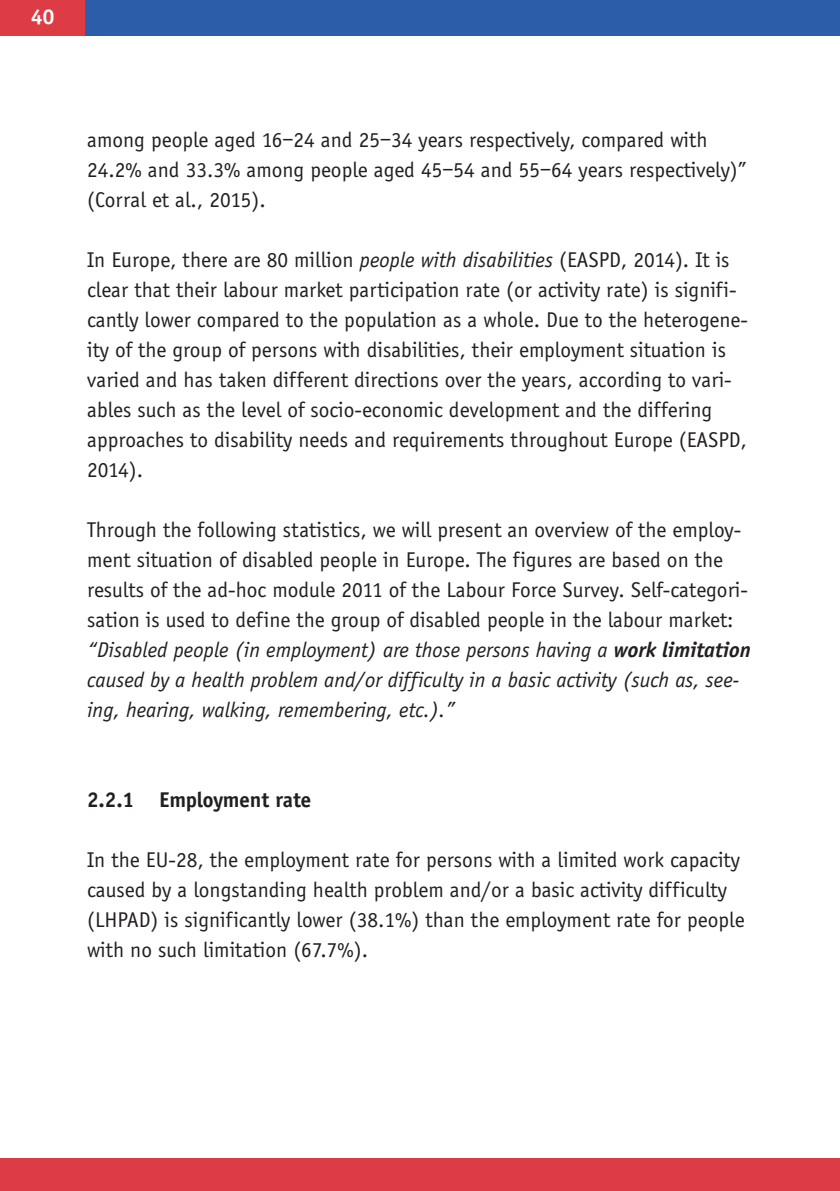
<style>
.page{position:relative;width:840px;height:1191px;background:#fff}
.page>*{position:absolute;margin:0;border:0;box-sizing:border-box;transform-origin:0 0}
.t1{font:22px/30px "Officina Sans";color:#231f20}
.t2{font:700 22px "Officina Sans";color:#231f20}
.t3{font:700 22px "Officina Sans";color:#fff}
.s1{font-style:italic}
.s2{font-weight:700;font-style:italic}
</style>
<div class="page">
<div style="left:0;top:1158px;width:839px;height:33px;background:#dd3c45"></div>
<div style="left:76px;top:0;width:763px;height:36px;background:#2b5da9"></div>
<div style="left:0;top:0;width:84px;height:36px;background:#dd3c45"></div>
<p class="t3" style="left:31px;top:4px;width:24px">40</p>
<p class="t1" style="left:87px;top:124px;width:660px">among people aged 16–24 and 25–34 years respectively, compared with<br>24.2% and 33.3% among people aged 45–54 and 55–64 years respectively)” (Corral et al., 2015).</p>
<p class="t1" style="left:87px;top:244px;width:662px">In Europe, there are 80 million <span class="s1">people with disabilities</span> (EASPD, 2014). It is clear that their labour market participation rate (or activity rate) is signifi&shy;cantly lower compared to the population as a whole. Due to the heterogene&shy;ity of the group of persons with disabilities, their employment situation is varied and has taken different directions over the years, according to vari&shy;ables such as the level of socio-economic development and the differing approaches to disability needs and requirements throughout Europe (EASPD, 2014).</p>
<p class="t1" style="left:87px;top:514px;width:665px">Through the following statistics, we will present an overview of the employ&shy;ment situation of disabled people in Europe. The figures are based on the results of the ad-hoc module 2011 of the Labour Force Survey. Self-categori&shy;sation is used to define the group of disabled people in the labour market: <span class="s1">“Disabled people (in employment) are those persons having a</span> <span class="s2">work limitation </span><span class="s1">caused by a health problem and/or difficulty in a basic activity (such as, see&shy;ing, hearing, walking, remembering, etc.).”</span></p>
<p class="t2" style="left:87px;top:786px;width:225px">2.2.1 Employment rate</p>
<p class="t1" style="left:87px;top:844px;width:658px">In the EU-28, the employment rate for persons with a limited work capacity caused by a longstanding health problem and/or a basic activity difficulty (LHPAD) is significantly lower (38.1%) than the employment rate for people with no such limitation (67.7%).</p>
</div>
